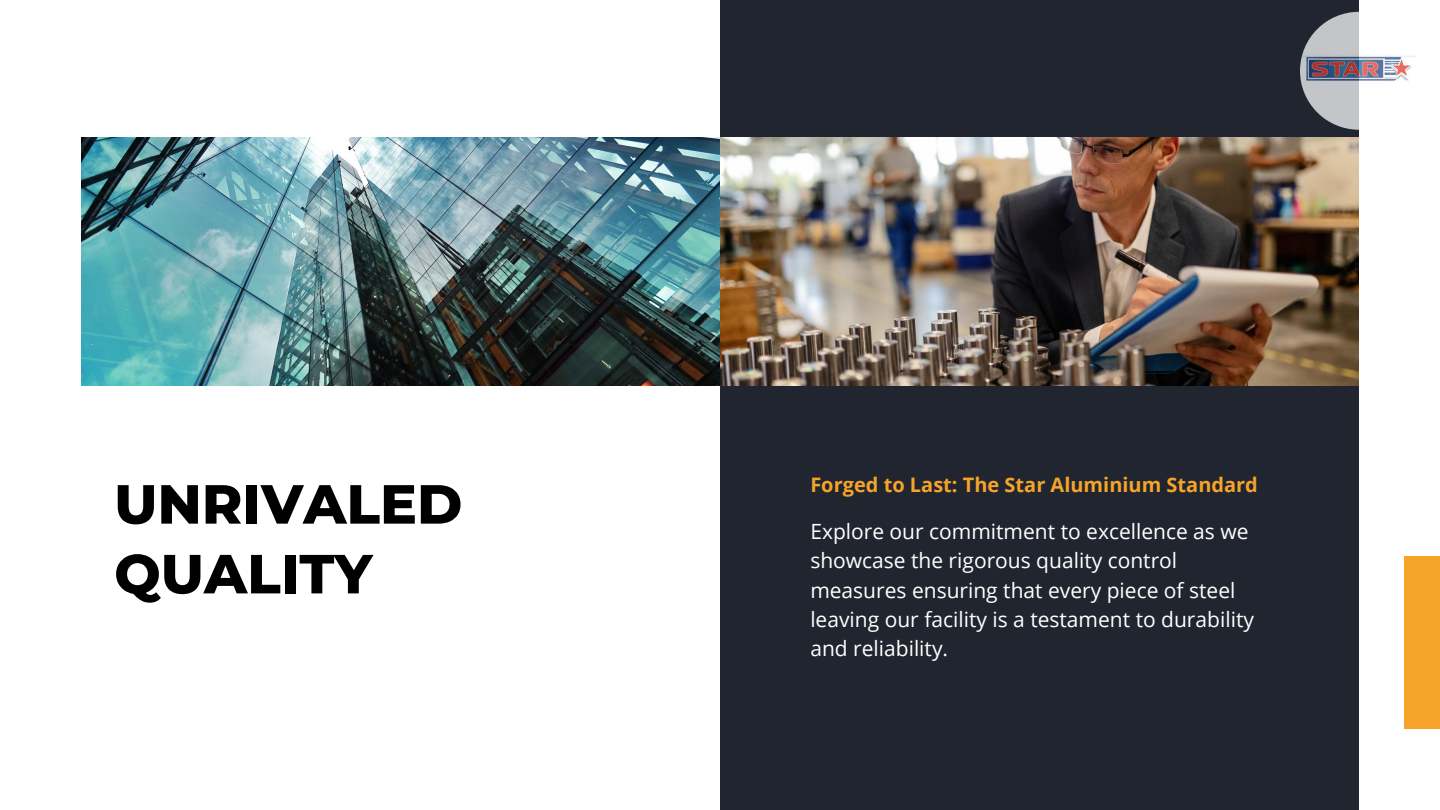
<style>
.page{position:relative;width:1440px;height:810px;background:#fff}
.page>*{position:absolute;margin:0;border:0;box-sizing:border-box;transform-origin:0 0}
.t1{font:800 55px/69.8px "Montserrat";color:#000}
.t2{font:21px/29.2px "Open Sans";color:#fff}
.t3{font:700 20px "Open Sans";color:#f6a429}
</style>
<div class="page">
<div style="left:1404px;top:556px;width:36px;height:173px;background:#f6a429"></div>
<div style="left:720px;top:0;width:639px;height:809px;background:#20252f"></div>
<img style="left:81px;top:137px;width:1278px;height:249px">
<img style="left:1300px;top:12px;width:118px;height:118px;border-radius:50%">
<p class="t1" style="left:114px;top:469px;width:350px">UNRIVALED<br>QUALITY</p>
<p class="t3" style="left:810px;top:471px;width:449px">Forged to Last: The Star Aluminium Standard</p>
<p class="t2" style="left:810px;top:516px;width:445px">Explore our commitment to excellence as we showcase the rigorous quality control measures ensuring that every piece of steel leaving our facility is a testament to durability and reliability.</p>
</div>
